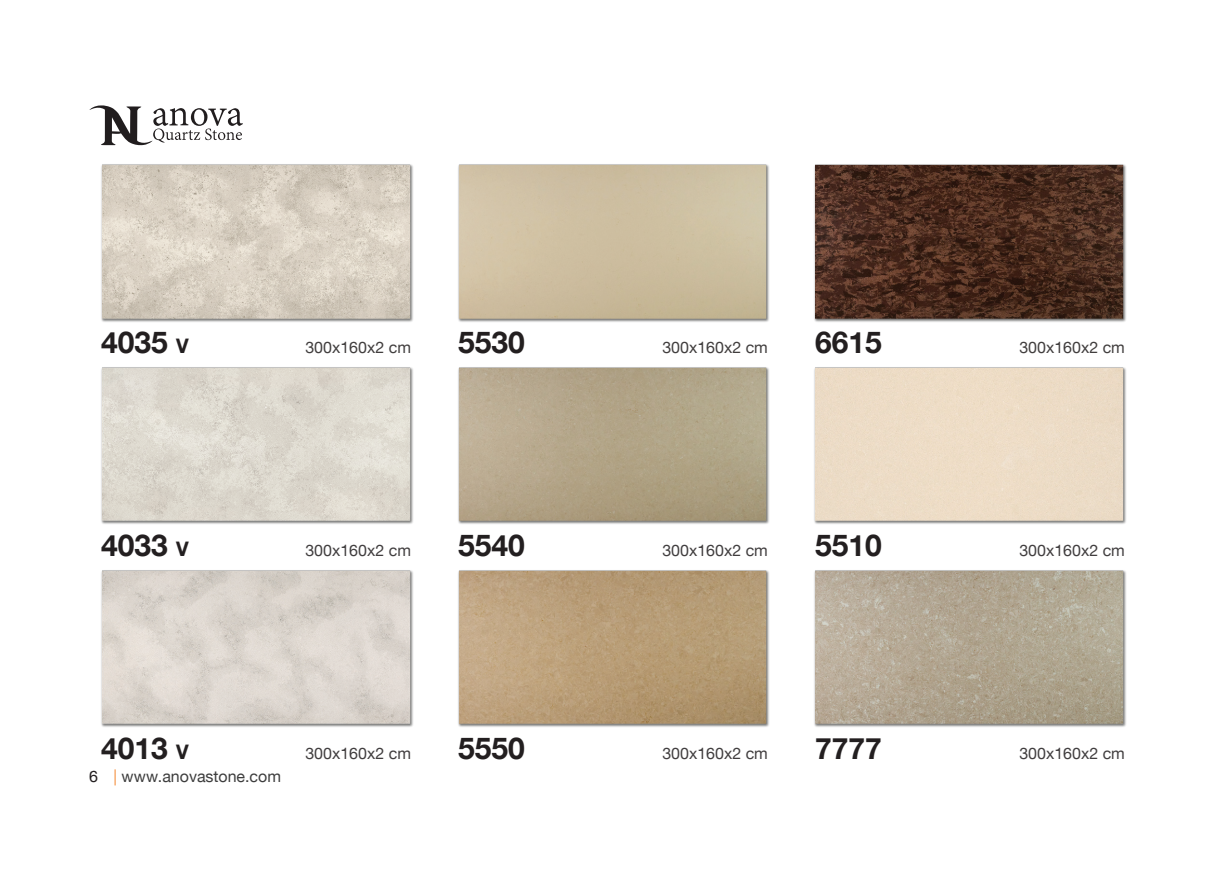
<style>
.page{position:relative;width:1225px;height:874px;background:#fff}
.page>*{position:absolute;margin:0;border:0;box-sizing:border-box;transform-origin:0 0}
.t1{font:700 30px "Helvetica Neue W23 fo SKY";color:#231f20}
.t2{font:16px "Helvetica Neue W23 for SKY";color:#413e3f}
.t3{font:16px "Helvetica Neue W23 for SKY";color:#413e3e}
.t4{font:16px "Helvetica Neue W23 for SKY";color:#3d3d3d}
.s1{font-size:20px}
.s2{color:#231f20}
.s3{color:#f69344}
</style>
<div class="page">
<img style="left:458px;top:164px;width:311px;height:158px">
<img style="left:814px;top:164px;width:312px;height:158px">
<img style="left:458px;top:367px;width:311px;height:157px">
<img style="left:814px;top:367px;width:312px;height:157px">
<img style="left:814px;top:570px;width:312px;height:157px">
<img style="left:458px;top:570px;width:311px;height:157px">
<svg style="left:89px;top:105px;width:154px;height:40px"></svg>
<img style="left:101px;top:164px;width:312px;height:158px">
<img style="left:101px;top:367px;width:312px;height:157px">
<img style="left:101px;top:570px;width:312px;height:157px">
<h1 class="t1" style="left:101px;top:325px;width:89px">4035 <span class="s1">V</span></h1>
<p class="t3" style="left:305px;top:338px;width:107px">300x160x2 cm</p>
<h1 class="t1" style="left:458px;top:325px;width:68px">5530</h1>
<h1 class="t1" style="left:815px;top:325px;width:68px">6615</h1>
<p class="t3" style="left:662px;top:338px;width:107px">300x160x2 cm</p>
<p class="t3" style="left:1019px;top:338px;width:107px">300x160x2 cm</p>
<h1 class="t1" style="left:101px;top:528px;width:89px">4033 <span class="s1">V</span></h1>
<p class="t2" style="left:305px;top:540px;width:107px">300x160x2 cm</p>
<h1 class="t1" style="left:458px;top:527px;width:68px">5540</h1>
<h1 class="t1" style="left:815px;top:527px;width:68px">5510</h1>
<p class="t2" style="left:662px;top:540px;width:107px">300x160x2 cm</p>
<p class="t2" style="left:1019px;top:540px;width:107px">300x160x2 cm</p>
<h1 class="t1" style="left:101px;top:730px;width:89px">4013 <span class="s1">V</span></h1>
<p class="t4" style="left:89px;top:767px;width:193px"><span class="s2">6</span> <span class="s3">|</span> www.anovastone.com</p>
<p class="t2" style="left:305px;top:743px;width:107px">300x160x2 cm</p>
<h1 class="t1" style="left:458px;top:730px;width:68px">5550</h1>
<h1 class="t1" style="left:815px;top:730px;width:68px">7777</h1>
<p class="t2" style="left:662px;top:743px;width:107px">300x160x2 cm</p>
<p class="t2" style="left:1019px;top:743px;width:107px">300x160x2 cm</p>
</div>
